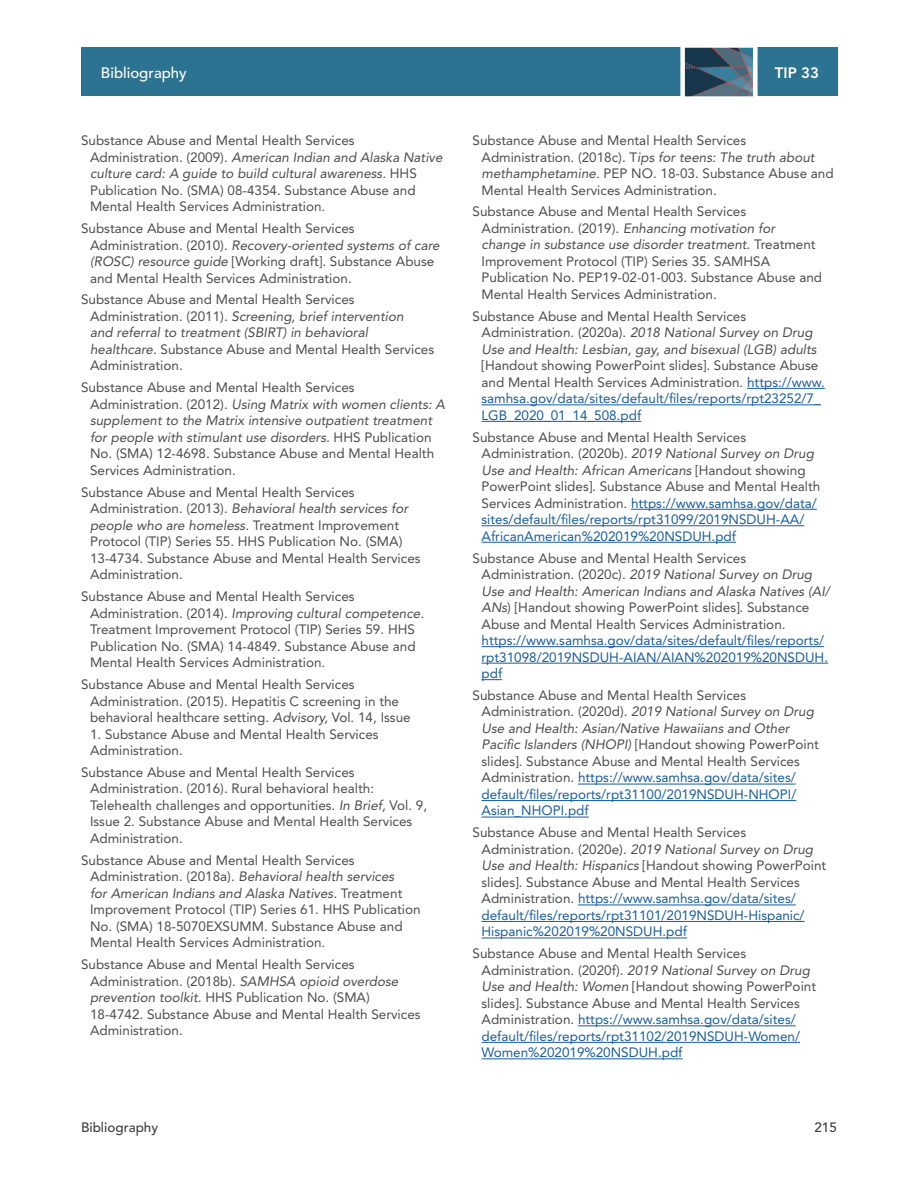
<style>
.page{position:relative;width:918px;height:1188px;background:#fff}
.page>*{position:absolute;margin:0;border:0;box-sizing:border-box;transform-origin:0 0}
.t1{font:500 15px "Avenir LT Std";color:#fff}
.t2{font:800 15px "Avenir LT Std";color:#fff}
.t3{font:13.5px/16.5px "Avenir LT Std";color:#4b4c4d}
.t4{font:13.5px/16.5px "Avenir LT Std";color:#175d9e}
.t5{font:italic 13.5px/16.5px "Avenir LT Std";color:#4b4c4d}
.t6{font:500 13.5px "Avenir LT Std";color:#3e3e3f}
.s1{font-style:italic}
.s2{font-style:normal}
.s3{color:#4b4c4d}
.s4{color:#175d9e}
</style>
<div class="page">
<div style="left:81px;top:48px;width:756px;height:48px;background:#2c7391"></div>
<svg style="left:678px;top:47px;width:82px;height:50px;background:#557081"></svg>
<hr style="left:747px;top:388px;width:78px;height:1px;background:#175d9e">
<hr style="left:482px;top:405px;width:339px;height:1px;background:#175d9e">
<hr style="left:482px;top:421px;width:159px;height:1px;background:#175d9e">
<hr style="left:631px;top:509px;width:186px;height:1px;background:#175d9e">
<hr style="left:482px;top:525px;width:322px;height:1px;background:#175d9e">
<hr style="left:482px;top:542px;width:254px;height:1px;background:#175d9e">
<hr style="left:482px;top:646px;width:342px;height:1px;background:#175d9e">
<hr style="left:482px;top:663px;width:346px;height:1px;background:#175d9e">
<svg style="left:482px;top:679px;width:20px;height:1px"></svg>
<hr style="left:578px;top:784px;width:218px;height:1px;background:#175d9e">
<hr style="left:482px;top:800px;width:314px;height:1px;background:#175d9e">
<hr style="left:482px;top:817px;width:107px;height:1px;background:#175d9e">
<hr style="left:578px;top:905px;width:218px;height:1px;background:#175d9e">
<hr style="left:482px;top:921px;width:323px;height:1px;background:#175d9e">
<hr style="left:482px;top:938px;width:205px;height:1px;background:#175d9e">
<hr style="left:578px;top:1026px;width:218px;height:1px;background:#175d9e">
<hr style="left:482px;top:1042px;width:318px;height:1px;background:#175d9e">
<hr style="left:482px;top:1059px;width:201px;height:1px;background:#175d9e">
<p class="t1" style="left:101px;top:66px;width:87px">Bibliography</p>
<p class="t2" style="left:775px;top:66px;width:46px">TIP 33</p>
<p class="t3" style="left:90px;top:133px;width:354px;text-indent:-9px">Substance Abuse and Mental Health Services Administration. (2009). <span class="s1">American Indian and Alaska Native culture card: A guide to build cultural awareness.</span> HHS Publication No. (SMA) 08-4354. Substance Abuse and Mental Health Services Administration.</p>
<p class="t3" style="left:90px;top:221px;width:351px;text-indent:-9px">Substance Abuse and Mental Health Services Administration. (2010). <span class="s1">Recovery-oriented systems of care (ROSC) resource guide</span> [Working draft]. Substance Abuse and Mental Health Services Administration.</p>
<p class="t3" style="left:90px;top:293px;width:346px;text-indent:-9px">Substance Abuse and Mental Health Services Administration. (2011). <span class="s1">Screening, brief intervention<br>and referral to treatment (SBIRT) in behavioral healthcare.</span> Substance Abuse and Mental Health Services Administration.</p>
<p class="t3" style="left:90px;top:380px;width:357px;text-indent:-9px">Substance Abuse and Mental Health Services Administration. (2012). <span class="s1">Using Matrix with women clients: A supplement to the Matrix intensive outpatient treatment for people with stimulant use disorders.</span> HHS Publication No. (SMA) 12-4698. Substance Abuse and Mental Health Services Administration.</p>
<p class="t3" style="left:90px;top:485px;width:332px;text-indent:-9px">Substance Abuse and Mental Health Services Administration. (2013). <span class="s1">Behavioral health services for people who are homeless</span>. Treatment Improvement Protocol (TIP) Series 55. HHS Publication No. (SMA)<br>13-4734. Substance Abuse and Mental Health Services Administration.</p>
<p class="t3" style="left:90px;top:589px;width:336px;text-indent:-9px">Substance Abuse and Mental Health Services Administration. (2014). <span class="s1">Improving cultural competence.<br></span>Treatment Improvement Protocol (TIP) Series 59. HHS Publication No. (SMA) 14-4849. Substance Abuse and Mental Health Services Administration.</p>
<p class="t3" style="left:90px;top:677px;width:322px;text-indent:-9px">Substance Abuse and Mental Health Services<br>Administration. (2015). Hepatitis C screening in the behavioral healthcare setting. <span class="s1">Advisory,</span> Vol. 14, Issue</p>
<p class="t3" style="left:90px;top:727px;width:290px">1. Substance Abuse and Mental Health Services<br>Administration.</p>
<p class="t3" style="left:90px;top:765px;width:339px;text-indent:-9px">Substance Abuse and Mental Health Services Administration. (2016). Rural behavioral health:<br>Telehealth challenges and opportunities. <span class="s1">In Brief,</span> Vol. 9, Issue 2. Substance Abuse and Mental Health Services Administration.</p>
<p class="t3" style="left:90px;top:853px;width:332px;text-indent:-9px">Substance Abuse and Mental Health Services Administration. (2018a). <span class="s1">Behavioral health services<br>for American Indians and Alaska Natives.</span> Treatment Improvement Protocol (TIP) Series 61. HHS Publication No. (SMA) 18-5070EXSUMM. Substance Abuse and Mental Health Services Administration.</p>
<p class="t3" style="left:90px;top:957px;width:332px;text-indent:-9px">Substance Abuse and Mental Health Services Administration. (2018b). <span class="s1">SAMHSA opioid overdose prevention toolkit.</span> HHS Publication No. (SMA)<br>18-4742. Substance Abuse and Mental Health Services Administration.</p>
<p class="t3" style="left:482px;top:133px;width:354px;text-indent:-9px">Substance Abuse and Mental Health Services Administration. (2018c). T<span class="s1">ips for teens: The truth about methamphetamine.</span> PEP NO. 18-03. Substance Abuse and Mental Health Services Administration.</p>
<p class="t3" style="left:482px;top:205px;width:342px;text-indent:-9px">Substance Abuse and Mental Health Services Administration. (2019). <span class="s1">Enhancing motivation for change in substance use disorder treatment.</span> Treatment Improvement Protocol (TIP) Series 35. SAMHSA Publication No. PEP19-02-01-003. Substance Abuse and Mental Health Services Administration.</p>
<p class="t5" style="left:482px;top:309px;width:337px;text-indent:-9px"><span class="s2">Substance Abuse and Mental Health Services<br>Administration. (2020a).</span> 2018 National Survey on Drug<br>Use and Health: Lesbian, gay, and bisexual (LGB) adults</p>
<p class="t4" style="left:482px;top:358px;width:345px"><span class="s3">[Handout showing PowerPoint slides]. Substance Abuse and Mental Health Services Administration.</span> https://www. samhsa.gov/data/sites/default/files/reports/rpt23252/7_ LGB_2020_01_14_508.pdf</p>
<p class="t3" style="left:482px;top:430px;width:340px;text-indent:-9px">Substance Abuse and Mental Health Services Administration. (2020b)<span class="s1">. 2019 National Survey on Drug Use and Health: African Americans</span> [Handout showing PowerPoint slides]. Substance Abuse and Mental Health Services Administration. <span class="s4">https://www.samhsa.gov/data/ sites/default/files/reports/rpt31099/2019NSDUH-AA/ AfricanAmerican%202019%20NSDUH.pdf</span></p>
<p class="t3" style="left:482px;top:551px;width:350px;text-indent:-9px">Substance Abuse and Mental Health Services Administration. (2020c). <span class="s1">2019 National Survey on Drug Use and Health: American Indians and Alaska Natives (AI/ ANs</span>) [Handout showing PowerPoint slides]. Substance Abuse and Mental Health Services Administration.</p>
<p class="t4" style="left:482px;top:633px;width:348px">https://www.samhsa.gov/data/sites/default/files/reports/ rpt31098/2019NSDUH-AIAN/AIAN%202019%20NSDUH. pdf</p>
<p class="t3" style="left:482px;top:688px;width:339px;text-indent:-9px">Substance Abuse and Mental Health Services Administration. (2020d). <span class="s1">2019 National Survey on Drug Use and Health: Asian/Native Hawaiians and Other Pacific Islanders (NHOPI)</span> [Handout showing PowerPoint slides]. Substance Abuse and Mental Health Services Administration. <span class="s4">https://www.samhsa.gov/data/sites/ default/files/reports/rpt31100/2019NSDUH-NHOPI/ Asian_NHOPI.pdf</span></p>
<p class="t3" style="left:482px;top:825px;width:346px;text-indent:-9px">Substance Abuse and Mental Health Services Administration. (2020e). <span class="s1">2019 National Survey on Drug Use and Health: Hispanics</span> [Handout showing PowerPoint slides]. Substance Abuse and Mental Health Services Administration. <span class="s4">https://www.samhsa.gov/data/sites/ default/files/reports/rpt31101/2019NSDUH-Hispanic/ Hispanic%202019%20NSDUH.pdf</span></p>
<p class="t3" style="left:482px;top:946px;width:336px;text-indent:-9px">Substance Abuse and Mental Health Services Administration. (2020f). <span class="s1">2019 National Survey on Drug Use and Health: Women</span> [Handout showing PowerPoint slides]. Substance Abuse and Mental Health Services Administration. <span class="s4">https://www.samhsa.gov/data/sites/ default/files/reports/rpt31102/2019NSDUH-Women/ Women%202019%20NSDUH.pdf</span></p>
<p class="t6" style="left:81px;top:1122px;width:79px">Bibliography</p>
<p class="t6" style="left:814px;top:1122px;width:24px">215</p>
</div>
